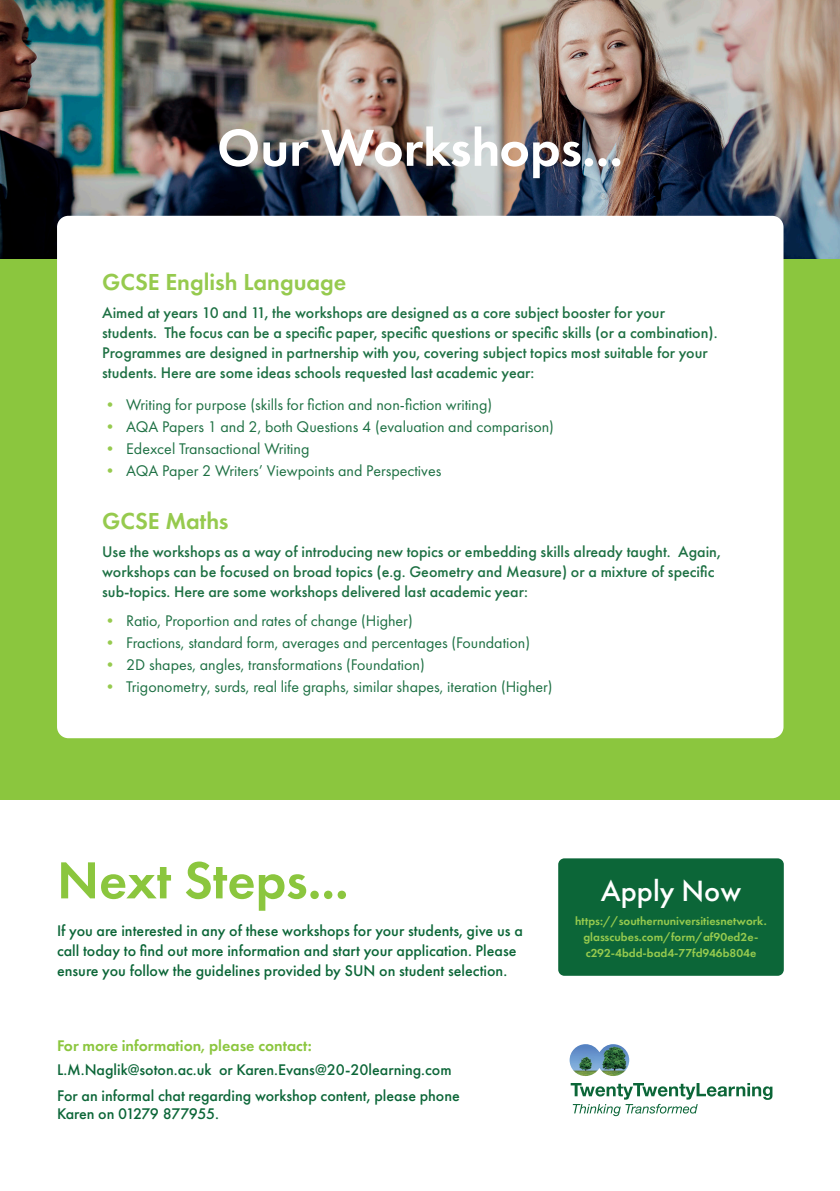
<style>
.page{position:relative;width:840px;height:1191px;background:#fff}
.page>*{position:absolute;margin:0;border:0;box-sizing:border-box;transform-origin:0 0}
.t1{font:600 54px "Futura PT";color:#fff}
.t2{font:600 54px "Futura PT";color:#8bc63e}
.t3{font:500 30.4px "Futura PT";color:#fff}
.t4{font:600 24px "Futura PT";color:#96ca4e}
.t5{font:500 16px/20px "Futura PT";color:#1d7043}
.t6{font:16px "Futura PT";color:#1d7043}
.t7{font:500 16px/20px "Futura PT";color:#0c6638}
.t8{font:600 16px "Futura PT";color:#8bc63e}
.t9{font:600 12px/16px "Futura PT";color:#96ca4e;text-align:center}
.s1{color:#96ca4e}
</style>
<div class="page">
<img style="left:0;top:0;width:839px;height:259px">
<div style="left:0;top:259px;width:839px;height:540px;background:#8bc63e"></div>
<svg style="left:570px;top:1083px;width:202px;height:33px"></svg>
<img style="left:569px;top:1044px;width:60px;height:32px">
<div style="left:57px;top:216px;width:726px;height:522px;background:#fff;border-radius:11px"></div>
<div style="left:558px;top:858px;width:225px;height:117px;background:#0c6638;border-radius:6px"></div>
<p class="t1" style="left:217px;top:114px;width:407px">Our Workshops...</p>
<p class="t4" style="left:102px;top:267px;width:246px">GCSE English Language</p>
<p class="t5" style="left:102px;top:303px;width:616px">Aimed at years 10 and 11, the workshops are designed as a core subject booster for your students. The focus can be a specific paper, specific questions or specific skills (or a combination).<br>Programmes are designed in partnership with you, covering subject topics most suitable for your students. Here are some ideas schools requested last academic year:</p>
<p class="t6" style="left:102px;top:395px;width:391px"><span class="s1">•</span> Writing for purpose (skills for fiction and non-fiction writing)</p>
<p class="t6" style="left:102px;top:417px;width:453px"><span class="s1">•</span> AQA Papers 1 and 2, both Questions 4 (evaluation and comparison)</p>
<p class="t6" style="left:102px;top:439px;width:209px"><span class="s1">•</span> Edexcel Transactional Writing</p>
<p class="t6" style="left:102px;top:461px;width:340px"><span class="s1">•</span> AQA Paper 2 Writers’ Viewpoints and Perspectives</p>
<p class="t4" style="left:102px;top:506px;width:128px">GCSE Maths</p>
<p class="t5" style="left:102px;top:542px;width:619px">Use the workshops as a way of introducing new topics or embedding skills already taught. Again, workshops can be focused on broad topics (e.g. Geometry and Measure) or a mixture of specific sub-topics. Here are some workshops delivered last academic year:</p>
<p class="t6" style="left:102px;top:611px;width:312px"><span class="s1">•</span> Ratio, Proportion and rates of change (Higher)</p>
<p class="t6" style="left:102px;top:633px;width:429px"><span class="s1">•</span> Fractions, standard form, averages and percentages (Foundation)</p>
<p class="t6" style="left:102px;top:655px;width:324px"><span class="s1">•</span> 2D shapes, angles, transformations (Foundation)</p>
<p class="t6" style="left:102px;top:677px;width:451px"><span class="s1">•</span> Trigonometry, surds, real life graphs, similar shapes, iteration (Higher)</p>
<p class="t2" style="left:57px;top:846px;width:293px">Next Steps...</p>
<p class="t7" style="left:57px;top:920px;width:467px">If you are interested in any of these workshops for your students, give us a call today to find out more information and start your application. Please ensure you follow the guidelines provided by SUN on student selection.</p>
<p class="t8" style="left:57px;top:1035px;width:256px">For more information, please contact:</p>
<p class="t7" style="left:57px;top:1059px;width:396px">L.M.Naglik@soton.ac.uk or Karen.Evans@20-20learning.com</p>
<p class="t7" style="left:57px;top:1086px;width:404px;line-height:18px">For an informal chat regarding workshop content, please phone<br>Karen on 01279 877955.</p>
<p class="t3" style="left:600px;top:872px;width:142px">Apply Now</p>
<p class="t9" style="left:575px;top:912px;width:193px">https://southernuniversitiesnetwork. glasscubes.com/form/af90ed2e&shy;c292-4bdd-bad4-77fd946b804e</p>
</div>
